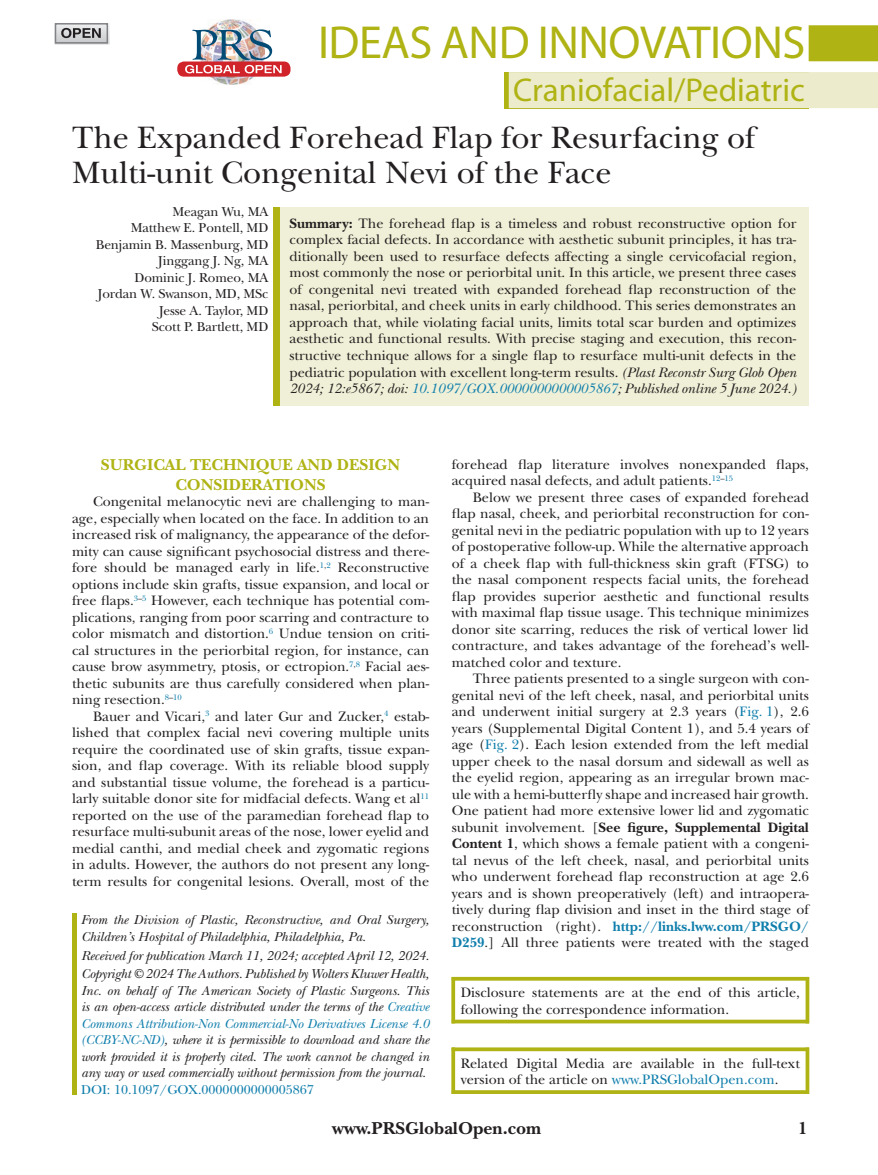
<style>
.page{position:relative;width:878px;height:1175px;background:#fff}
.page>*{position:absolute;margin:0;border:0;box-sizing:border-box;transform-origin:0 0}
.t1{font:46.5px "Myriad Pro";letter-spacing:-.01em;color:#afb314}
.t2{font:33px "Myriad Pro";color:#afb314}
.t3{font:32.25px/34.5px "New Baskerville Std";color:#231f20}
.t4{font:700 18px "New Baskerville Std";color:#231f20}
.t5{font:700 16.5px/19.5px "New Baskerville Std";color:#afb314;text-align:center}
.t6{font:14.25px/16.5px "New Baskerville Std";color:#231f20;text-align:justify}
.t7{font:italic 13.5px/16.5px "New Baskerville Std";color:#231f20}
.t8{font:13.5px/16.5px "New Baskerville Std";letter-spacing:-.01em;color:#231f20;text-align:right}
.t9{font:13.5px "New Baskerville Std";color:#0f7eac}
.s1{font-weight:700}
.s2{font-style:italic}
.s3{font-style:italic;color:#0f7eac}
.s4{color:#0f7eac}
.s5{font-weight:700;color:#0f7eac}
</style>
<div class="page">
<div style="left:508px;top:72px;width:370px;height:36px;background:#ececcc"></div>
<div style="left:808px;top:25px;width:70px;height:36px;background:#afb314"></div>
<img style="left:208px;top:20px;width:48px;height:64px">
<svg style="left:177px;top:61px;width:113px;height:16px"></svg>
<img style="left:185px;top:29px;width:96px;height:44px">
<div style="left:274px;top:126px;width:534px;height:280px;background:#eff0d7"></div>
<div style="left:274px;top:205px;width:6px;height:201px;background:#afb314"></div>
<hr style="left:72px;top:913px;width:4px;height:33px;background:#afb314">
<hr style="left:72px;top:946px;width:4px;height:19px;background:#afb314">
<hr style="left:72px;top:965px;width:4px;height:118px;background:#afb314">
<hr style="left:72px;top:1081px;width:4px;height:13px;background:#afb314">
<div style="left:272px;top:126px;width:536px;height:80px;background:#fff"></div>
<img style="left:54px;top:23px;width:55px;height:22px">
<svg style="left:451px;top:977px;width:4px;height:46px"></svg>
<svg style="left:805px;top:977px;width:4px;height:46px"></svg>
<svg style="left:452px;top:976px;width:356px;height:4px"></svg>
<svg style="left:452px;top:1019px;width:356px;height:4px"></svg>
<svg style="left:451px;top:1047px;width:4px;height:47px"></svg>
<svg style="left:805px;top:1047px;width:4px;height:47px"></svg>
<svg style="left:452px;top:1047px;width:356px;height:4px"></svg>
<svg style="left:452px;top:1090px;width:356px;height:4px"></svg>
<div style="left:55px;top:23px;width:53px;height:21px;border:2px solid #808285"></div>
<svg style="left:61px;top:28px;width:40px;height:10px"></svg>
<h1 class="t1" style="left:318px;top:14px;width:489px">IDEAS AND INNOVATIONS</h1>
<h2 class="t2" style="left:513px;top:69px;width:293px">CRANIOFACIAL/PEDIATRIC</h2>
<h3 class="t3" style="left:72px;top:121px;width:685px">The Expanded Forehead Flap for Resurfacing of<br>Multi-unit Congenital Nevi of the Face</h3>
<p class="t8" style="left:96px;top:203px;width:174px">Meagan Wu, MA<br>Matthew E. Pontell, MD<br>Benjamin B. Massenburg, MD<br>Jinggang J. Ng, MA<br>Dominic J. Romeo, MA<br>Jordan W. Swanson, MD, MSc<br>Jesse A. Taylor, MD<br>Scott P. Bartlett, MD</p>
<p class="t6" style="left:289px;top:215px;width:508px"><span class="s1">Summary:</span> The forehead flap is a timeless and robust reconstructive option for complex facial defects. In accordance with aesthetic subunit principles, it has tra&shy;ditionally been used to resurface defects affecting a single cervicofacial region, most commonly the nose or periorbital unit. In this article, we present three cases of congenital nevi treated with expanded forehead flap reconstruction of the nasal, periorbital, and cheek units in early childhood. This series demonstrates an approach that, while violating facial units, limits total scar burden and optimizes aesthetic and functional results. With precise staging and execution, this recon&shy;structive technique allows for a single flap to resurface multi-unit defects in the pediatric population with excellent long-term results. <span class="s2">(Plast Reconstr Surg Glob Open 2024; 12:e5867; doi:</span> <span class="s3">10.1097/GOX.0000000000005867</span><span class="s2">; Published online 5 June 2024.)</span></p>
<p class="t5" style="left:101px;top:455px;width:301px">SURGICAL TECHNIQUE AND DESIGN<br>CONSIDERATIONS</p>
<p class="t6" style="left:72px;top:493px;width:359px;text-indent:21px">Congenital melanocytic nevi are challenging to man&shy;age, especially when located on the face. In addition to an increased risk of malignancy, the appearance of the defor&shy;mity can cause significant psychosocial distress and there&shy;fore should be managed early in life.<sup>1</sup><sup>,</sup><sup>2</sup> Reconstructive options include skin grafts, tissue expansion, and local or free flaps.<sup>3</sup><sup>–</sup><sup>5</sup> However, each technique has potential com&shy;plications, ranging from poor scarring and contracture to color mismatch and distortion.<sup>6</sup> Undue tension on criti&shy;cal structures in the periorbital region, for instance, can cause brow asymmetry, ptosis, or ectropion.<sup>7</sup><sup>,</sup><sup>8</sup> Facial aes&shy;thetic subunits are thus carefully considered when plan&shy;ning resection.<sup>8</sup><sup>–</sup><sup>10</sup></p>
<p class="t6" style="left:72px;top:708px;width:359px;text-indent:21px">Bauer and Vicari,<sup>3</sup> and later Gur and Zucker,<sup>4</sup> estab&shy;lished that complex facial nevi covering multiple units require the coordinated use of skin grafts, tissue expan&shy;sion, and flap coverage. With its reliable blood supply and substantial tissue volume, the forehead is a particu&shy;larly suitable donor site for midfacial defects. Wang et al<sup>11 </sup>reported on the use of the paramedian forehead flap to resurface multi-subunit areas of the nose, lower eyelid and medial canthi, and medial cheek and zygomatic regions in adults. However, the authors do not present any long&shy;term results for congenital lesions. Overall, most of the</p>
<p class="t7" style="left:81px;top:911px;width:350px">From the Division of Plastic, Reconstructive, and Oral Surgery,<br>Children’s Hospital of Philadelphia, Philadelphia, Pa.</p>
<p class="t7" style="left:81px;top:946px;width:350px;line-height:18.8px">Received for publication March 11, 2024; accepted April 12, 2024.<br>Copyright © 2024 The Authors. Published by Wolters Kluwer Health,</p>
<p class="t7" style="left:81px;top:982px;width:350px;text-align:justify">Inc. on behalf of The American Society of Plastic Surgeons. This is an open-access article distributed under the terms of the <span class="s4">Creative Commons Attribution-Non Commercial-No Derivatives License 4.0 (CCBY-NC-ND)</span>, where it is permissible to download and share the work provided it is properly cited. The work cannot be changed in any way or used commercially without permission from the journal.</p>
<p class="t9" style="left:81px;top:1081px;width:234px">DOI: 10.1097/GOX.0000000000005867</p>
<p class="t6" style="left:452px;top:456px;width:359px">forehead flap literature involves nonexpanded flaps, acquired nasal defects, and adult patients.<sup>12</sup><sup>–</sup><sup>15</sup></p>
<p class="t6" style="left:451px;top:489px;width:359px;text-indent:21px">Below we present three cases of expanded forehead flap nasal, cheek, and periorbital reconstruction for con&shy;genital nevi in the pediatric population with up to 12 years of postoperative follow-up. While the alternative approach of a cheek flap with full-thickness skin graft (FTSG) to the nasal component respects facial units, the forehead flap provides superior aesthetic and functional results with maximal flap tissue usage. This technique minimizes donor site scarring, reduces the risk of vertical lower lid contracture, and takes advantage of the forehead’s well&shy;matched color and texture.</p>
<p class="t6" style="left:451px;top:670px;width:359px;text-indent:21px">Three patients presented to a single surgeon with con&shy;genital nevi of the left cheek, nasal, and periorbital units and underwent initial surgery at 2.3 years (<span class="s4">Fig. 1</span>), 2.6 years (Supplemental Digital Content 1), and 5.4 years of age (<span class="s4">Fig. 2</span>). Each lesion extended from the left medial upper cheek to the nasal dorsum and sidewall as well as the eyelid region, appearing as an irregular brown mac&shy;ule with a hemi-butterfly shape and increased hair growth.<br>One patient had more extensive lower lid and zygomatic subunit involvement. [<span class="s1">See figure, Supplemental Digital Content 1</span>, which shows a female patient with a congeni&shy;tal nevus of the left cheek, nasal, and periorbital units who underwent forehead flap reconstruction at age 2.6 years and is shown preoperatively (left) and intraopera&shy;tively during flap division and inset in the third stage of reconstruction (right). <span class="s5">http://links.lww.com/PRSGO/ D259</span>.] All three patients were treated with the staged</p>
<p class="t6" style="left:460px;top:984px;width:341px">Disclosure statements are at the end of this article, following the correspondence information.</p>
<p class="t6" style="left:460px;top:1054px;width:341px">Related Digital Media are available in the full-text version of the article on <span class="s4">www.PRSGlobalOpen.com</span>.</p>
<p class="t4" style="left:332px;top:1118px;width:210px">www.PRSGlobalOpen.com</p>
<p class="t4" style="left:798px;top:1118px;width:11px">1</p>
</div>
